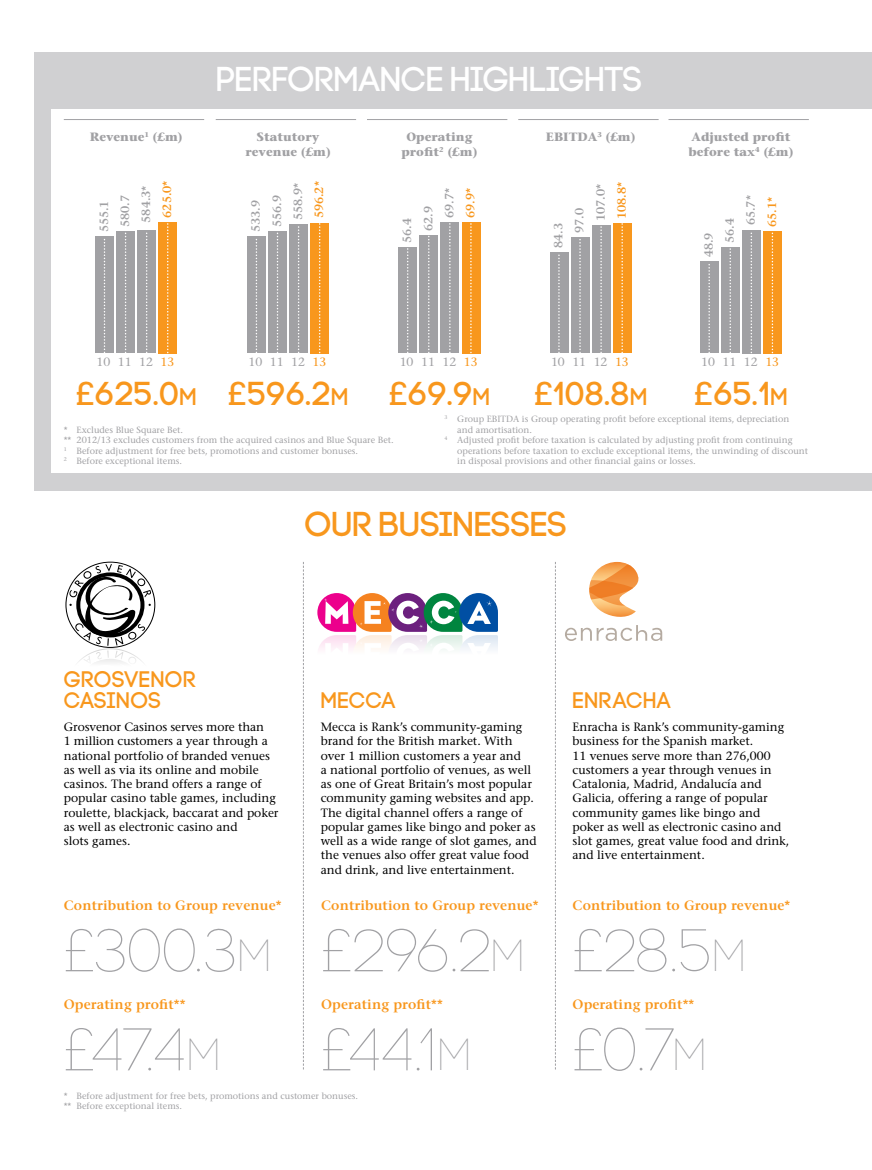
<style>
.page{position:relative;width:872px;height:1170px;background:#fff}
.page>*{position:absolute;margin:0;border:0;box-sizing:border-box;transform-origin:0 0}
.t1{font:60px "Code Pro Light";letter-spacing:-.01em;color:#a1a1a4}
.t2{font:34.5px "Code Pro";letter-spacing:-.035em;color:#fff}
.t3{font:34.5px "Code Pro";letter-spacing:-.03em;color:#f8971d}
.t4{font:33px "Code Pro";color:#f8971d}
.t5{font:22.5px/21px "Code Pro";letter-spacing:-.015em;color:#f8971d}
.t6{font:600 13.5px "Stone Serif Std";letter-spacing:.01em;color:#f8971d}
.t7{font:500 12px/14.2px "Stone Serif Std";color:#000}
.t8{font:700 12px/14.4px "Stone Serif Std";color:#a1a1a4;text-align:center}
.t9{font:600 12px "Stone Serif Std";color:#a1a1a4}
.t10{font:500 12px "Stone Serif Std";color:#a1a1a4}
.t11{font:600 12px "Stone Serif Std";color:#f8971d}
.t12{font:500 9px/10.5px "Stone Serif Std";color:#a1a1a4}
.s1{color:#f8971d}
.s2{font-size:24px}
.s3{font-size:45px}
</style>
<div class="page">
<div style="left:34px;top:52px;width:838px;height:438px;background:#d0d0d2"></div>
<div style="left:51px;top:109px;width:821px;height:364px;background:#fff"></div>
<div style="left:158px;top:222px;width:19px;height:131px;background:#f8971d"></div>
<div style="left:137px;top:230px;width:19px;height:123px;background:#a1a1a4"></div>
<div style="left:116px;top:231px;width:19px;height:122px;background:#a1a1a4"></div>
<div style="left:95px;top:237px;width:19px;height:116px;background:#a1a1a4"></div>
<hr style="left:64px;top:119px;width:140px;height:1px;background:#a1a1a4">
<svg style="left:104px;top:239px;width:1px;height:113px"></svg>
<svg style="left:125px;top:232px;width:1px;height:120px"></svg>
<svg style="left:146px;top:232px;width:1px;height:120px"></svg>
<svg style="left:167px;top:223px;width:1px;height:129px"></svg>
<div style="left:310px;top:223px;width:19px;height:130px;background:#f8971d"></div>
<div style="left:289px;top:224px;width:19px;height:129px;background:#a1a1a4"></div>
<div style="left:268px;top:231px;width:19px;height:122px;background:#a1a1a4"></div>
<div style="left:247px;top:236px;width:19px;height:117px;background:#a1a1a4"></div>
<hr style="left:216px;top:119px;width:140px;height:1px;background:#a1a1a4">
<svg style="left:256px;top:239px;width:1px;height:113px"></svg>
<svg style="left:277px;top:232px;width:1px;height:120px"></svg>
<svg style="left:298px;top:226px;width:1px;height:126px"></svg>
<svg style="left:319px;top:223px;width:1px;height:129px"></svg>
<div style="left:461px;top:222px;width:19px;height:131px;background:#f8971d"></div>
<div style="left:440px;top:222px;width:19px;height:131px;background:#a1a1a4"></div>
<div style="left:419px;top:235px;width:19px;height:118px;background:#a1a1a4"></div>
<div style="left:398px;top:247px;width:19px;height:106px;background:#a1a1a4"></div>
<hr style="left:367px;top:119px;width:140px;height:1px;background:#a1a1a4">
<svg style="left:407px;top:248px;width:1px;height:104px"></svg>
<svg style="left:428px;top:236px;width:1px;height:116px"></svg>
<svg style="left:449px;top:223px;width:1px;height:129px"></svg>
<svg style="left:470px;top:223px;width:1px;height:129px"></svg>
<div style="left:613px;top:223px;width:19px;height:130px;background:#f8971d"></div>
<div style="left:592px;top:225px;width:18px;height:128px;background:#a1a1a4"></div>
<div style="left:570px;top:237px;width:19px;height:116px;background:#a1a1a4"></div>
<div style="left:549px;top:253px;width:19px;height:100px;background:#a1a1a4"></div>
<hr style="left:518px;top:119px;width:140px;height:1px;background:#a1a1a4">
<svg style="left:558px;top:254px;width:1px;height:98px"></svg>
<svg style="left:579px;top:239px;width:2px;height:111px"></svg>
<svg style="left:600px;top:226px;width:2px;height:126px"></svg>
<svg style="left:621px;top:223px;width:2px;height:129px"></svg>
<div style="left:763px;top:231px;width:19px;height:122px;background:#f8971d"></div>
<div style="left:742px;top:230px;width:19px;height:123px;background:#a1a1a4"></div>
<div style="left:721px;top:247px;width:19px;height:106px;background:#a1a1a4"></div>
<div style="left:700px;top:261px;width:19px;height:92px;background:#a1a1a4"></div>
<hr style="left:668px;top:119px;width:141px;height:1px;background:#a1a1a4">
<svg style="left:708px;top:264px;width:2px;height:88px"></svg>
<svg style="left:729px;top:248px;width:2px;height:104px"></svg>
<svg style="left:750px;top:232px;width:2px;height:120px"></svg>
<svg style="left:771px;top:232px;width:2px;height:120px"></svg>
<svg style="left:69px;top:564px;width:82px;height:99px"></svg>
<svg style="left:565px;top:562px;width:97px;height:79px"></svg>
<svg style="left:317px;top:593px;width:181px;height:57px"></svg>
<svg style="left:555px;top:562px;width:1px;height:507px"></svg>
<svg style="left:303px;top:562px;width:1px;height:507px"></svg>
<h2 class="t2" style="left:216px;top:59px;width:428px">PERFORMANCE HIGHLIGHTS</h2>
<p class="t8" style="left:90px;top:130px;width:95px">Revenue<sup>1</sup> (£m)</p>
<p class="t8" style="left:245px;top:130px;width:87px">Statutory revenue (£m)</p>
<p class="t8" style="left:401px;top:130px;width:78px">Operating profit<sup>2</sup> (£m)</p>
<p class="t8" style="left:546px;top:130px;width:91px">EBITDA<sup>3</sup> (£m)</p>
<p class="t8" style="left:688px;top:130px;width:107px;text-align:left">Adjusted profit before tax<sup>4</sup> (£m)</p>
<p class="t9" style="left:97px;top:232px;width:34px;rotate:-90deg">555.1</p>
<p class="t9" style="left:118px;top:227px;width:34px;rotate:-90deg">580.7</p>
<p class="t9" style="left:139px;top:223px;width:39px;rotate:-90deg">584.3*</p>
<p class="t11" style="left:160px;top:218px;width:39px;rotate:-90deg">625.0*</p>
<p class="t9" style="left:249px;top:232px;width:34px;rotate:-90deg">533.9</p>
<p class="t9" style="left:270px;top:227px;width:34px;rotate:-90deg">556.9</p>
<p class="t9" style="left:291px;top:220px;width:39px;rotate:-90deg">558.9*</p>
<p class="t11" style="left:312px;top:218px;width:39px;rotate:-90deg">596.2*</p>
<p class="t9" style="left:400px;top:243px;width:26px;rotate:-90deg">56.4</p>
<p class="t9" style="left:421px;top:231px;width:26px;rotate:-90deg">62.9</p>
<p class="t9" style="left:442px;top:218px;width:32px;rotate:-90deg">69.7*</p>
<p class="t11" style="left:463px;top:218px;width:32px;rotate:-90deg">69.9*</p>
<p class="t9" style="left:551px;top:248px;width:26px;rotate:-90deg">84.3</p>
<p class="t9" style="left:572px;top:233px;width:26px;rotate:-90deg">97.0</p>
<p class="t9" style="left:593px;top:221px;width:39px;rotate:-90deg">107.0*</p>
<p class="t11" style="left:614px;top:219px;width:39px;rotate:-90deg">108.8*</p>
<p class="t9" style="left:701px;top:257px;width:26px;rotate:-90deg">48.9</p>
<p class="t9" style="left:722px;top:243px;width:26px;rotate:-90deg">56.4</p>
<p class="t9" style="left:743px;top:225px;width:32px;rotate:-90deg">65.7*</p>
<p class="t11" style="left:764px;top:227px;width:32px;rotate:-90deg">65.1*</p>
<p class="t10" style="left:97px;top:355px;width:79px">10 11 12 <span class="s1">13</span></p>
<p class="t10" style="left:248px;top:355px;width:79px">10 11 12 <span class="s1">13</span></p>
<p class="t10" style="left:400px;top:355px;width:79px">10 11 12 <span class="s1">13</span></p>
<p class="t10" style="left:551px;top:355px;width:79px">10 11 12 <span class="s1">13</span></p>
<p class="t10" style="left:701px;top:355px;width:79px">10 11 12 <span class="s1">13</span></p>
<h3 class="t4" style="left:76px;top:375px;width:122px">£625.0<span class="s2">M</span></h3>
<h3 class="t4" style="left:228px;top:375px;width:122px">£596.2<span class="s2">M</span></h3>
<h3 class="t4" style="left:389px;top:375px;width:103px">£69.9<span class="s2">M</span></h3>
<h3 class="t4" style="left:534px;top:375px;width:115px">£108.8<span class="s2">M</span></h3>
<h3 class="t4" style="left:694px;top:375px;width:95px">£65.1<span class="s2">M</span></h3>
<p class="t12" style="left:64px;top:424px;width:331px">* Excludes Blue Square Bet.<br>** 2012/13 excludes customers from the acquired casinos and Blue Square Bet.<br><sup>1</sup> Before adjustment for free bets, promotions and customer bonuses.<br><sup>2</sup> Before exceptional items.</p>
<p class="t12" style="left:444px;top:414px;width:346px"><sup>3</sup> Group EBITDA is Group operating profit before exceptional items, depreciation</p>
<p class="t12" style="left:457px;top:424px;width:76px">and amortisation.</p>
<p class="t12" style="left:444px;top:435px;width:349px"><sup>4</sup> Adjusted profit before taxation is calculated by adjusting profit from continuing</p>
<p class="t12" style="left:457px;top:445px;width:352px">operations before taxation to exclude exceptional items, the unwinding of discount</p>
<p class="t12" style="left:457px;top:456px;width:240px">in disposal provisions and other financial gains or losses.</p>
<h2 class="t3" style="left:304px;top:505px;width:264px">OUR BUSINESSES</h2>
<h3 class="t5" style="left:64px;top:669px;width:134px">GROSVENOR<br>CASINOS</h3>
<p class="t7" style="left:64px;top:719px;width:216px">Grosvenor Casinos serves more than<br>1 million customers a year through a national portfolio of branded venues as well as via its online and mobile casinos. The brand offers a range of popular casino table games, including roulette, blackjack, baccarat and poker as well as electronic casino and<br>slots games.</p>
<p class="t6" style="left:64px;top:897px;width:219px">Contribution to Group revenue*</p>
<h1 class="t1" style="left:64px;top:919px;width:208px">£300.3<span class="s3">M</span></h1>
<p class="t6" style="left:64px;top:996px;width:123px">Operating profit**</p>
<h1 class="t1" style="left:64px;top:1018px;width:158px">£47.4<span class="s3">M</span></h1>
<h3 class="t5" style="left:321px;top:690px;width:77px">MECCA</h3>
<p class="t7" style="left:321px;top:719px;width:217px">Mecca is Rank’s community-gaming brand for the British market. With over 1 million customers a year and<br>a national portfolio of venues, as well as one of Great Britain’s most popular community gaming websites and app.<br>The digital channel offers a range of popular games like bingo and poker as well as a wide range of slot games, and the venues also offer great value food and drink, and live entertainment.</p>
<p class="t6" style="left:321px;top:897px;width:219px">Contribution to Group revenue*</p>
<h1 class="t1" style="left:321px;top:919px;width:205px">£296.2<span class="s3">M</span></h1>
<p class="t6" style="left:321px;top:996px;width:123px">Operating profit**</p>
<h1 class="t1" style="left:321px;top:1018px;width:151px">£44.1<span class="s3">M</span></h1>
<h3 class="t5" style="left:572px;top:690px;width:101px">ENRACHA</h3>
<p class="t7" style="left:572px;top:719px;width:218px">Enracha is Rank’s community-gaming business for the Spanish market.<br>11 venues serve more than 276,000 customers a year through venues in Catalonia, Madrid, Andalucía and Galicia, offering a range of popular community games like bingo and poker as well as electronic casino and slot games, great value food and drink, and live entertainment.</p>
<p class="t6" style="left:572px;top:897px;width:219px">Contribution to Group revenue*</p>
<h1 class="t1" style="left:572px;top:919px;width:174px">£28.5<span class="s3">M</span></h1>
<p class="t6" style="left:572px;top:996px;width:123px">Operating profit**</p>
<h1 class="t1" style="left:572px;top:1018px;width:135px">£0.7<span class="s3">M</span></h1>
<p class="t12" style="left:64px;top:1090px;width:296px">* Before adjustment for free bets, promotions and customer bonuses. ** Before exceptional items.</p>
</div>
